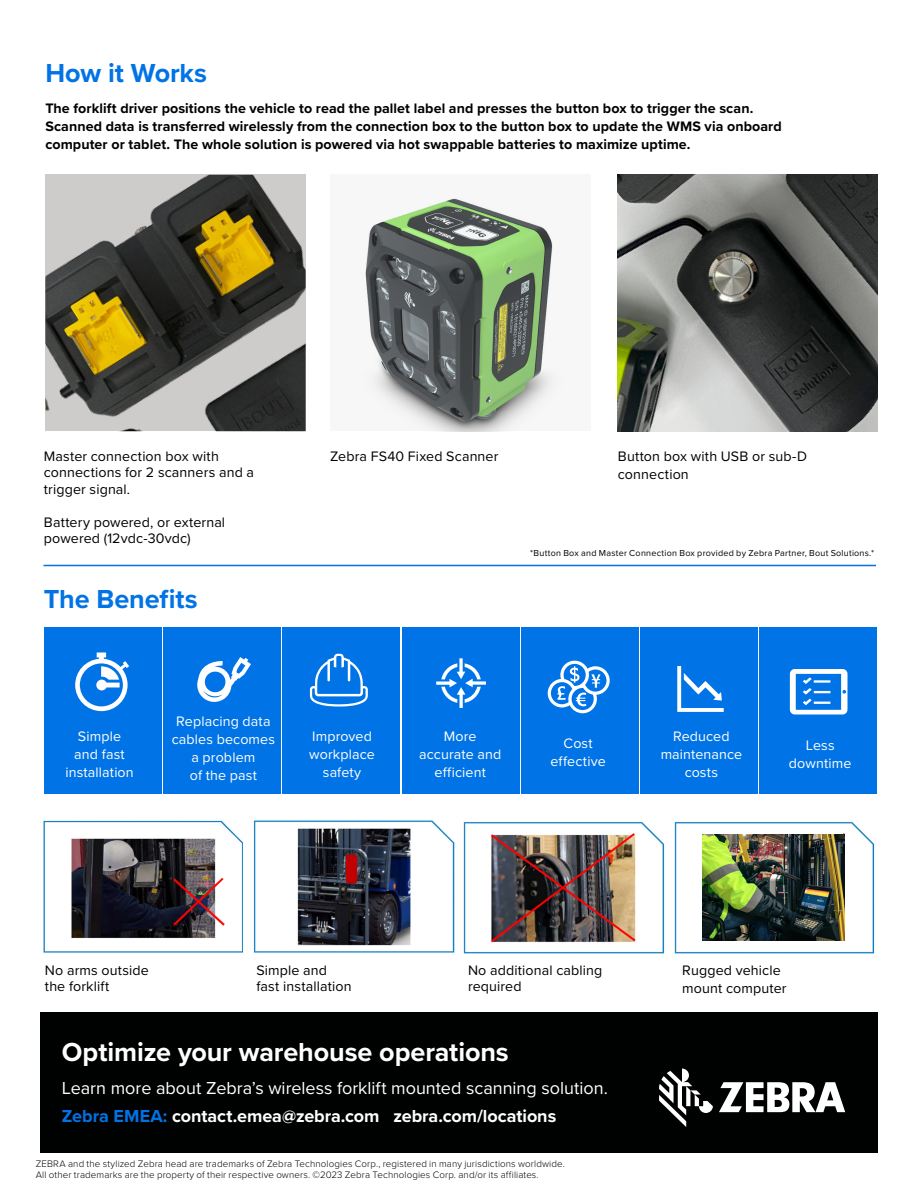
<style>
.page{position:relative;width:918px;height:1188px;background:#fff}
.page>*{position:absolute;margin:0;border:0;box-sizing:border-box;transform-origin:0 0}
.t1{font:700 27px "Proxima Nova";letter-spacing:-.005em;color:#fff}
.t2{font:700 27px "Proxima Nova";letter-spacing:-.005em;color:#0073e6}
.t3{font:18px/28.3px "Proxima Nova";color:#fff}
.t4{font:700 14.25px/18px "Proxima Nova";letter-spacing:.005em;color:#000101}
.t5{font:14.25px/16.5px "Proxima Nova";letter-spacing:.01em;color:#000101}
.t6{font:14.25px/18px "Proxima Nova";letter-spacing:.01em;color:#fff;text-align:center}
.t7{font:300 9.75px/10.5px "Proxima Nova";letter-spacing:.015em;color:#000101}
.t8{font:9px "Proxima Nova";letter-spacing:.025em;color:#000101}
.s1{font-weight:700;color:#0073e6}
.s2{font-weight:700}
</style>
<div class="page">
<div style="left:44px;top:627px;width:118px;height:166px;background:#0073e6"></div>
<div style="left:40px;top:1012px;width:838px;height:141px;background:#000101"></div>
<div style="left:163px;top:627px;width:118px;height:166px;background:#0073e6"></div>
<div style="left:282px;top:627px;width:118px;height:166px;background:#0073e6"></div>
<div style="left:402px;top:627px;width:117px;height:166px;background:#0073e6"></div>
<div style="left:521px;top:627px;width:118px;height:166px;background:#0073e6"></div>
<div style="left:640px;top:627px;width:118px;height:166px;background:#0073e6"></div>
<svg style="left:659px;top:1069px;width:54px;height:58px"></svg>
<svg style="left:719px;top:1082px;width:126px;height:30px"></svg>
<hr style="left:44px;top:565px;width:832px;height:1px;background:#0073e6">
<div style="left:759px;top:627px;width:118px;height:166px;background:#0073e6"></div>
<svg style="left:75px;top:653px;width:54px;height:58px"></svg>
<svg style="left:197px;top:657px;width:54px;height:45px"></svg>
<svg style="left:310px;top:654px;width:58px;height:53px"></svg>
<svg style="left:548px;top:661px;width:62px;height:52px"></svg>
<svg style="left:436px;top:658px;width:50px;height:50px"></svg>
<svg style="left:677px;top:666px;width:47px;height:46px"></svg>
<svg style="left:790px;top:669px;width:58px;height:46px"></svg>
<svg style="left:842px;top:690px;width:4px;height:4px"></svg>
<div style="left:796px;top:674px;width:45px;height:36px;background:#0073e6"></div>
<svg style="left:803px;top:677px;width:27px;height:28px"></svg>
<img style="left:43px;top:820px;width:200px;height:133px">
<img style="left:253px;top:820px;width:202px;height:133px">
<img style="left:463px;top:821px;width:412px;height:133px">
<img style="left:702px;top:834px;width:143px;height:108px">
<hr style="left:699px;top:827px;width:149px;height:4px;background:#fff">
<hr style="left:699px;top:942px;width:150px;height:4px;background:#fff">
<hr style="left:698px;top:833px;width:4px;height:110px;background:#fff">
<hr style="left:845px;top:832px;width:4px;height:113px;background:#fff">
<img style="left:45px;top:175px;width:261px;height:256px">
<img style="left:617px;top:175px;width:261px;height:256px">
<svg style="left:365px;top:198px;width:192px;height:233px"></svg>
<h1 class="t2" style="left:45px;top:53px;width:163px">How it Works</h1>
<p class="t4" style="left:45px;top:99px;width:738px">The forklift driver positions the vehicle to read the pallet label and presses the button box to trigger the scan.<br>Scanned data is transferred wirelessly from the connection box to the button box to update the WMS via onboard computer or tablet. The whole solution is powered via hot swappable batteries to maximize uptime.</p>
<p class="t5" style="left:44px;top:447px;width:212px">Master connection box with connections for 2 scanners and a trigger signal.</p>
<p class="t5" style="left:44px;top:513px;width:183px">Battery powered, or external powered (12vdc-30vdc)</p>
<h1 class="t2" style="left:44px;top:579px;width:155px">The Benefits</h1>
<p class="t5" style="left:330px;top:447px;width:170px">Zebra FS40 Fixed Scanner</p>
<p class="t5" style="left:618px;top:446px;width:191px;line-height:18px">Button box with USB or sub-D connection</p>
<p class="t8" style="left:530px;top:546px;width:345px">*Button Box and Master Connection Box provided by Zebra Partner, Bout Solutions.*</p>
<p class="t6" style="left:65px;top:727px;width:70px">Simple and fast installation</p>
<p class="t6" style="left:172px;top:712px;width:105px">Replacing data cables becomes a problem<br>of the past</p>
<p class="t6" style="left:309px;top:727px;width:67px">Improved workplace safety</p>
<p class="t6" style="left:419px;top:727px;width:83px">More accurate and efficient</p>
<p class="t6" style="left:550px;top:734px;width:57px">Cost effective</p>
<p class="t6" style="left:661px;top:727px;width:83px">Reduced maintenance costs</p>
<p class="t6" style="left:789px;top:735px;width:64px">Less downtime</p>
<p class="t5" style="left:45px;top:961px;width:105px">No arms outside the forklift</p>
<p class="t5" style="left:256px;top:961px;width:97px">Simple and fast installation</p>
<p class="t5" style="left:468px;top:961px;width:136px">No additional cabling required</p>
<p class="t5" style="left:682px;top:960px;width:106px;line-height:18px">Rugged vehicle mount computer</p>
<h1 class="t1" style="left:62px;top:1032px;width:448px">Optimize your warehouse operations</h1>
<p class="t3" style="left:62px;top:1073px;width:547px">Learn more about Zebra’s wireless forklift mounted scanning solution.<br><span class="s1">Zebra EMEA:</span> <span class="s2">contact.emea@zebra.com zebra.com/locations</span></p>
<p class="t7" style="left:36px;top:1158px;width:531px">ZEBRA and the stylized Zebra head are trademarks of Zebra Technologies Corp., registered in many jurisdictions worldwide.<br>All other trademarks are the property of their respective owners. ©2023 Zebra Technologies Corp. and/or its affiliates.</p>
</div>
